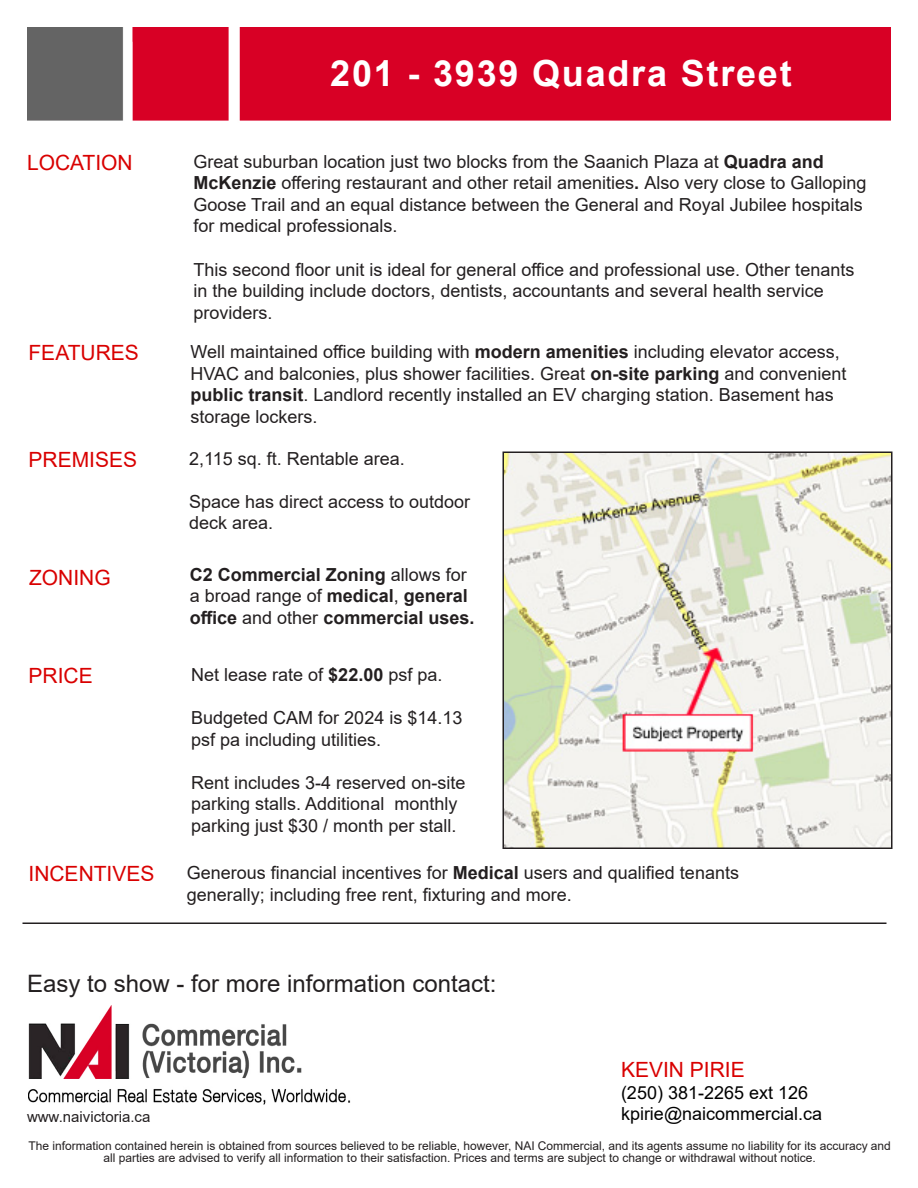
<style>
.page{position:relative;width:918px;height:1188px;background:#fff}
.page>*{position:absolute;margin:0;border:0;box-sizing:border-box;transform-origin:0 0}
.t1{font:700 36px "Arial";letter-spacing:.05em;color:#fff}
.t2{font:24px "Arial";color:#231f20}
.t3{font:21px "Arial";color:#d90000}
.t4{font:18px/21.6px "Arial";color:#231f20}
.t5{font:700 18px/21.6px "Arial";color:#231f20}
.t6{font:18px "Arial";color:#000}
.t7{font:15px "Arial";color:#231f20}
.t8{font:12px/12px "Arial";color:#231f20;text-align:center}
.s1{font-weight:700}
.s2{font-weight:400}
</style>
<div class="page">
<img style="left:27px;top:27px;width:864px;height:1073px">
<img style="left:505px;top:455px;width:384px;height:391px">
<div style="left:502px;top:452px;width:390px;height:397px;border:2px solid #231f20"></div>
<img style="left:29px;top:1005px;width:325px;height:100px">
<hr style="left:22px;top:922px;width:864px;height:2px;background:#231f20">
<p class="t3" style="left:27px;top:148px;width:107px">LOCATION</p>
<p class="t3" style="left:28px;top:338px;width:112px">FEATURES</p>
<p class="t3" style="left:28px;top:445px;width:110px">PREMISES</p>
<p class="t1" style="left:330px;top:48px;width:463px">201 - 3939 Quadra Street</p>
<p class="t4" style="left:194px;top:150px;width:674px">Great suburban location just two blocks from the Saanich Plaza at <span class="s1">Quadra and<br>McKenzie</span> offering restaurant and other retail amenities<span class="s1">.</span> Also very close to Galloping<br>Goose Trail and an equal distance between the General and Royal Jubilee hospitals</p>
<p class="t4" style="left:194px;top:215px;width:206px">for medical professionals.</p>
<p class="t4" style="left:194px;top:258px;width:662px">This second floor unit is ideal for general office and professional use. Other tenants</p>
<p class="t4" style="left:194px;top:280px;width:632px">in the building include doctors, dentists, accountants and several health service</p>
<p class="t4" style="left:194px;top:302px;width:81px">providers.</p>
<p class="t4" style="left:190px;top:341px;width:657px">Well maintained office building with <span class="s1">modern amenities</span> including elevator access, HVAC and balconies, plus shower facilities. Great <span class="s1">on-site parking</span> and convenient <span class="s1">public transit</span>. Landlord recently installed an EV charging station. Basement has storage lockers.</p>
<p class="t4" style="left:189px;top:447px;width:217px">2,115 sq. ft. Rentable area.</p>
<p class="t4" style="left:189px;top:491px;width:283px">Space has direct access to outdoor deck area.</p>
<p class="t3" style="left:29px;top:563px;width:83px">ZONING</p>
<p class="t5" style="left:190px;top:564px;width:286px">C2 Commercial Zoning <span class="s2">allows for a broad range of</span> medical<span class="s2">,</span> general office <span class="s2">and other</span> commercial uses.</p>
<p class="t3" style="left:28px;top:661px;width:66px">PRICE</p>
<p class="t4" style="left:191px;top:664px;width:253px">Net lease rate of <span class="s1">$22.00</span> psf pa.</p>
<p class="t4" style="left:191px;top:707px;width:273px">Budgeted CAM for 2024 is $14.13</p>
<p class="t4" style="left:191px;top:728px;width:192px">psf pa including utilities.</p>
<p class="t4" style="left:191px;top:772px;width:276px">Rent includes 3-4 reserved on-site</p>
<p class="t4" style="left:191px;top:793px;width:268px">parking stalls. Additional monthly</p>
<p class="t4" style="left:191px;top:815px;width:267px">parking just $30 / month per stall.</p>
<p class="t3" style="left:28px;top:860px;width:128px">INCENTIVES</p>
<p class="t4" style="left:187px;top:862px;width:554px">Generous financial incentives for <span class="s1">Medical</span> users and qualified tenants</p>
<p class="t4" style="left:187px;top:884px;width:387px">generally; including free rent, fixturing and more.</p>
<p class="t2" style="left:27px;top:968px;width:471px">Easy to show - for more information contact:</p>
<p class="t7" style="left:27px;top:1107px;width:125px">www.naivictoria.ca</p>
<p class="t3" style="left:621px;top:1055px;width:125px">KEVIN PIRIE</p>
<p class="t6" style="left:621px;top:1080px;width:189px">(250) 381-2265 ext 126</p>
<p class="t6" style="left:621px;top:1102px;width:203px">kpirie@naicommercial.ca</p>
<p class="t8" style="left:28px;top:1140px;width:864px">The information contained herein is obtained from sources believed to be reliable, however, NAI Commercial, and its agents assume no liability for its accuracy and all parties are advised to verify all information to their satisfaction. Prices and terms are subject to change or withdrawal without notice.</p>
</div>
